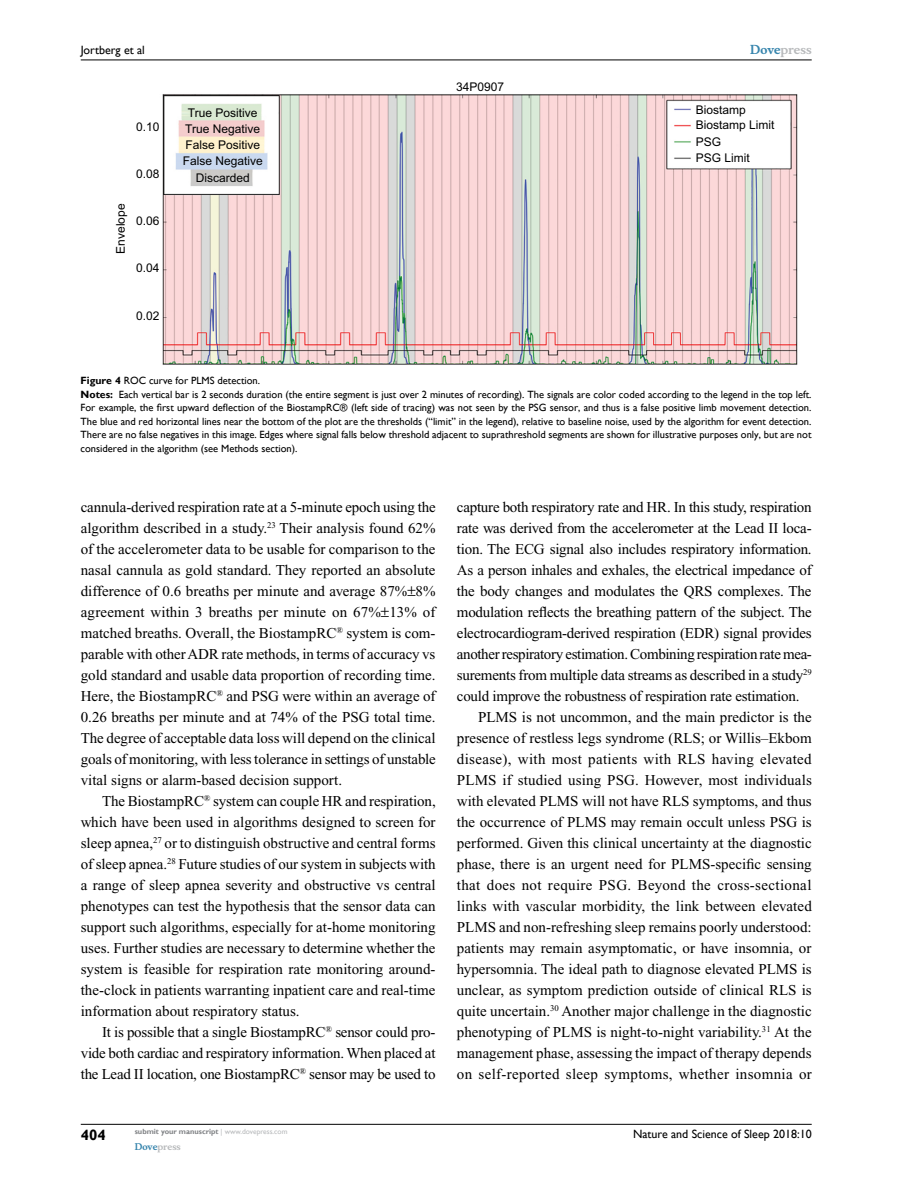
<style>
.page{position:relative;width:918px;height:1188px;background:#fff}
.page>*{position:absolute;margin:0;border:0;box-sizing:border-box;transform-origin:0 0}
.t1{font:15px/21px "Times New Roman";color:#000;text-align:justify}
.t2{font:15px "Times New Roman";letter-spacing:.025em;color:#000}
.t3{font:15px "Times New Roman";letter-spacing:-.025em;color:#000}
.t4{font:15px "Times New Roman";letter-spacing:.02em;color:#000}
.t5{font:700 15px "Gill Sans";color:#000}
.t6{font:12px/15.9px "Arial";color:#000}
.t7{font:12px "Gill Sans";color:#000}
.t8{font:700 12px "Musee";color:#b8babc}
.t9{font:10.5px/13.5px "Gill Sans";color:#000}
.t10{font:700 9px "Musee";color:#b8babc}
.t11{font:700 7.5px "Gill Sans";color:#808285}
.s1{color:#3785ad}
.s2{font-weight:700}
.s3{font-weight:400;color:#b8babc}
</style>
<div class="page">
<hr style="left:81px;top:1124px;width:731px;height:1px;background:#000">
<hr style="left:81px;top:60px;width:731px;height:1px;background:#000">
<img style="left:162px;top:94px;width:636px;height:271px">
<p class="t7" style="left:81px;top:43px;width:66px">Jortberg et al</p>
<p class="t6" style="left:136px;top:119px;width:25px">0.10</p>
<p class="t6" style="left:113px;top:254px;width:52px;rotate:-90deg">Envelope</p>
<p class="t6" style="left:136px;top:166px;width:25px">0.08</p>
<p class="t6" style="left:136px;top:213px;width:25px">0.06</p>
<p class="t6" style="left:136px;top:260px;width:25px">0.04</p>
<p class="t6" style="left:136px;top:308px;width:25px">0.02</p>
<p class="t6" style="left:456px;top:79px;width:50px">34P0907</p>
<p class="t8" style="left:750px;top:43px;width:63px"><span class="s1">Dove</span>press</p>
<p class="t6" style="left:696px;top:101px;width:80px">Biostamp<br>Biostamp Limit</p>
<p class="t6" style="left:696px;top:150px;width:56px">PSG Limit</p>
<p class="t6" style="left:188px;top:105px;width:71px">True Positive</p>
<p class="t6" style="left:185px;top:121px;width:76px">True Negative</p>
<p class="t6" style="left:183px;top:153px;width:82px;line-height:16.4px;text-align:center">False Negative<br>Discarded</p>
<p class="t6" style="left:185px;top:137px;width:76px">False Positive</p>
<p class="t6" style="left:696px;top:134px;width:27px">PSG</p>
<p class="t9" style="left:81px;top:374px;width:732px"><span class="s2">Figure 4</span> ROC curve for PLMS detection.<br><span class="s2">Notes:</span> Each vertical bar is 2 seconds duration (the entire segment is just over 2 minutes of recording). The signals are color coded according to the legend in the top left.<br>For example, the first upward deflection of the BiostampRC® (left side of tracing) was not seen by the PSG sensor, and thus is a false positive limb movement detection.<br>The blue and red horizontal lines near the bottom of the plot are the thresholds (“limit” in the legend), relative to baseline noise, used by the algorithm for event detection.<br>There are no false negatives in this image. Edges where signal falls below threshold adjacent to suprathreshold segments are shown for illustrative purposes only, but are not considered in the algorithm (see Methods section).</p>
<p class="t1" style="left:81px;top:497px;width:357px">cannula-derived respiration rate at a 5-minute epoch using the algorithm described in a study.<sup>23</sup> Their analysis found 62% of the accelerometer data to be usable for comparison to the nasal cannula as gold standard. They reported an absolute difference of 0.6 breaths per minute and average 87% 8% agreement within 3 breaths per minute on 67% 13% of matched breaths. Overall, the BiostampRC<sup>®</sup> system is com&shy;parable with other ADR rate methods, in terms of accuracy vs gold standard and usable data proportion of recording time.<br>Here, the BiostampRC<sup>®</sup> and PSG were within an average of 0.26 breaths per minute and at 74% of the PSG total time.<br>The degree of acceptable data loss will depend on the clinical goals of monitoring, with less tolerance in settings of unstable vital signs or alarm-based decision support.</p>
<p class="t1" style="left:81px;top:791px;width:357px;text-indent:21px">The BiostampRC<sup>®</sup> system can couple HR and respiration, which have been used in algorithms designed to screen for sleep apnea,<sup>27</sup> or to distinguish obstructive and central forms of sleep apnea.<sup>28</sup> Future studies of our system in subjects with a range of sleep apnea severity and obstructive vs central phenotypes can test the hypothesis that the sensor data can support such algorithms, especially for at-home monitoring uses. Further studies are necessary to determine whether the system is feasible for respiration rate monitoring around&shy;the-clock in patients warranting inpatient care and real-time information about respiratory status.</p>
<p class="t1" style="left:81px;top:1022px;width:356px;text-indent:21px">It is possible that a single BiostampRC<sup>®</sup> sensor could pro&shy;vide both cardiac and respiratory information. When placed at the Lead II location, one BiostampRC<sup>®</sup> sensor may be used to</p>
<p class="t1" style="left:457px;top:497px;width:356px">capture both respiratory rate and HR. In this study, respiration</p>
<p class="t1" style="left:457px;top:518px;width:356px">rate was derived from the accelerometer at the Lead II loca-</p>
<p class="t1" style="left:457px;top:539px;width:356px">tion. The ECG signal also includes respiratory information.</p>
<p class="t1" style="left:457px;top:560px;width:356px">As a person inhales and exhales, the electrical impedance of</p>
<p class="t1" style="left:457px;top:581px;width:356px">the body changes and modulates the QRS complexes. The</p>
<p class="t1" style="left:457px;top:602px;width:356px">modulation reflects the breathing pattern of the subject. The</p>
<p class="t1" style="left:457px;top:623px;width:356px">electrocardiogram-derived respiration (EDR) signal provides</p>
<p class="t3" style="left:457px;top:646px;width:356px">another respiratory estimation. Combining respiration rate mea-</p>
<p class="t1" style="left:457px;top:665px;width:356px">surements from multiple data streams as described in a study<sup>29</sup></p>
<p class="t1" style="left:457px;top:686px;width:344px">could improve the robustness of respiration rate estimation.</p>
<p class="t1" style="left:478px;top:707px;width:335px">PLMS is not uncommon, and the main predictor is the</p>
<p class="t1" style="left:457px;top:728px;width:356px">presence of restless legs syndrome (RLS; or Willis–Ekbom</p>
<p class="t4" style="left:457px;top:751px;width:356px">disease), with most patients with RLS having elevated</p>
<p class="t1" style="left:457px;top:770px;width:357px">PLMS if studied using PSG. However, most individuals</p>
<p class="t1" style="left:457px;top:791px;width:356px">with elevated PLMS will not have RLS symptoms, and thus</p>
<p class="t1" style="left:457px;top:812px;width:356px">the occurrence of PLMS may remain occult unless PSG is</p>
<p class="t1" style="left:457px;top:833px;width:356px">performed. Given this clinical uncertainty at the diagnostic</p>
<p class="t1" style="left:457px;top:854px;width:356px">phase, there is an urgent need for PLMS-specific sensing</p>
<p class="t2" style="left:457px;top:877px;width:356px">that does not require PSG. Beyond the cross-sectional</p>
<p class="t1" style="left:457px;top:896px;width:357px">links with vascular morbidity, the link between elevated</p>
<p class="t1" style="left:457px;top:917px;width:356px">PLMS and non-refreshing sleep remains poorly understood:</p>
<p class="t1" style="left:457px;top:938px;width:356px">patients may remain asymptomatic, or have insomnia, or</p>
<p class="t1" style="left:457px;top:959px;width:356px">hypersomnia. The ideal path to diagnose elevated PLMS is</p>
<p class="t1" style="left:457px;top:980px;width:356px">unclear, as symptom prediction outside of clinical RLS is</p>
<p class="t1" style="left:457px;top:1001px;width:356px">quite uncertain.<sup>30</sup> Another major challenge in the diagnostic</p>
<p class="t1" style="left:457px;top:1022px;width:356px">phenotyping of PLMS is night-to-night variability.<sup>31</sup> At the</p>
<p class="t1" style="left:457px;top:1043px;width:356px">management phase, assessing the impact of therapy depends</p>
<p class="t2" style="left:457px;top:1066px;width:357px">on self-reported sleep symptoms, whether insomnia or</p>
<p class="t5" style="left:81px;top:1126px;width:26px">404</p>
<p class="t11" style="left:135px;top:1127px;width:154px">submit your manuscript <span class="s3">| www.dovepress.com</span></p>
<p class="t10" style="left:135px;top:1141px;width:48px"><span class="s1">Dove</span>press</p>
<p class="t7" style="left:633px;top:1127px;width:180px">Nature and Science of Sleep 2018:10</p>
</div>
